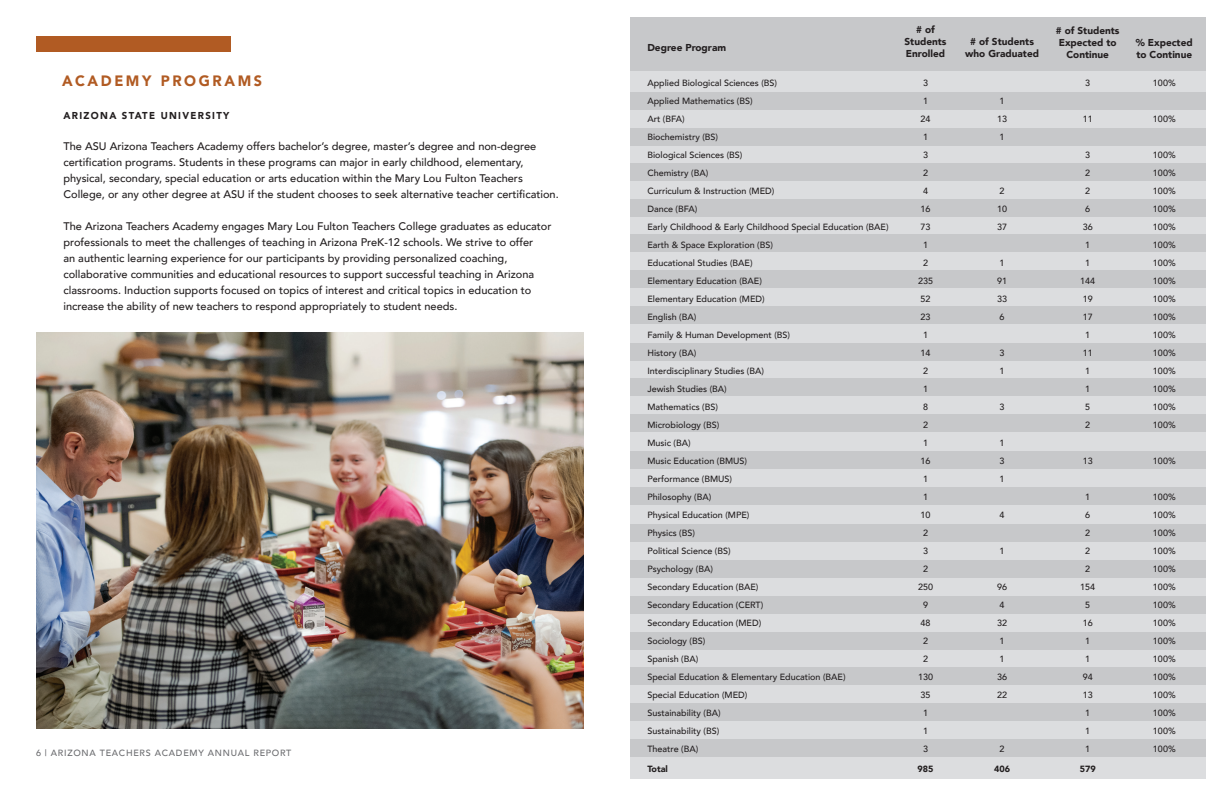
<style>
.page{position:relative;width:1224px;height:792px;background:#fff}
.page>*{position:absolute;margin:0;border:0;box-sizing:border-box;transform-origin:0 0}
.t1{font:900 15px "Avenir";letter-spacing:.18em;color:#b15b23;scale:.96 1}
.t2{font:500 11px/16px "Avenir";color:#231f20}
.t3{font:900 10px/12px "Avenir";color:#231f20;text-align:center}
.t4{font:900 10px "Avenir";letter-spacing:.14em;color:#231f20;scale:.96 1}
.t5{font:500 9px/18px "Avenir";color:#231f20}
.t6{font:500 9px "Avenir";letter-spacing:.08em;color:#6c6d70}
.t7{font:900 9px "Avenir";color:#231f20}
</style>
<div class="page">
<div style="left:630px;top:18px;width:576px;height:760px;background:#dcdddf"></div>
<div style="left:630px;top:163px;width:576px;height:18px;background:#c7c8ca"></div>
<div style="left:630px;top:199px;width:576px;height:18px;background:#c7c8ca"></div>
<div style="left:630px;top:234px;width:576px;height:18px;background:#c7c8ca"></div>
<div style="left:630px;top:270px;width:576px;height:18px;background:#c7c8ca"></div>
<div style="left:630px;top:306px;width:576px;height:18px;background:#c7c8ca"></div>
<div style="left:630px;top:343px;width:576px;height:18px;background:#c7c8ca"></div>
<div style="left:630px;top:378px;width:576px;height:18px;background:#c7c8ca"></div>
<div style="left:630px;top:414px;width:576px;height:18px;background:#c7c8ca"></div>
<div style="left:630px;top:451px;width:576px;height:18px;background:#c7c8ca"></div>
<div style="left:630px;top:487px;width:576px;height:18px;background:#c7c8ca"></div>
<div style="left:630px;top:524px;width:576px;height:18px;background:#c7c8ca"></div>
<div style="left:630px;top:560px;width:576px;height:18px;background:#c7c8ca"></div>
<div style="left:630px;top:596px;width:576px;height:18px;background:#c7c8ca"></div>
<div style="left:630px;top:632px;width:576px;height:18px;background:#c7c8ca"></div>
<div style="left:630px;top:667px;width:576px;height:18px;background:#c7c8ca"></div>
<div style="left:630px;top:703px;width:576px;height:18px;background:#c7c8ca"></div>
<div style="left:630px;top:740px;width:576px;height:18px;background:#c7c8ca"></div>
<div style="left:630px;top:128px;width:576px;height:18px;background:#c7c8ca"></div>
<div style="left:630px;top:18px;width:576px;height:53px;background:#c7c8ca"></div>
<div style="left:630px;top:92px;width:576px;height:18px;background:#c7c8ca"></div>
<div style="left:36px;top:36px;width:194px;height:15px;background:#b15b23"></div>
<img style="left:36px;top:332px;width:548px;height:397px">
<p class="t3" style="left:647px;top:41px;width:80px">Degree Program</p>
<p class="t3" style="left:905px;top:24px;width:44px"># of<br>Students<br>Enrolled</p>
<p class="t3" style="left:965px;top:35px;width:75px"># of Students who Graduated</p>
<p class="t3" style="left:1056px;top:24px;width:65px"># of Students<br>Expected to<br>Continue</p>
<p class="t3" style="left:1136px;top:36px;width:58px;text-align:left">% Expected to Continue</p>
<h1 class="t1" style="left:62px;top:68px;width:210px">ACADEMY PROGRAMS</h1>
<p class="t5" style="left:647px;top:73px;width:243px">Applied Biological Sciences (BS)<br>Applied Mathematics (BS)<br>Art (BFA)<br>Biochemistry (BS)<br>Biological Sciences (BS)<br>Chemistry (BA)<br>Curriculum &amp; Instruction (MED)<br>Dance (BFA)<br>Early Childhood &amp; Early Childhood Special Education (BAE)<br>Earth &amp; Space Exploration (BS)<br>Educational Studies (BAE)<br>Elementary Education (BAE)<br>Elementary Education (MED)<br>English (BA)<br>Family &amp; Human Development (BS)<br>History (BA)<br>Interdisciplinary Studies (BA)<br>Jewish Studies (BA)<br>Mathematics (BS)<br>Microbiology (BS)<br>Music (BA)<br>Music Education (BMUS)<br>Performance (BMUS)<br>Philosophy (BA)<br>Physical Education (MPE)<br>Physics (BS)<br>Political Science (BS)<br>Psychology (BA)<br>Secondary Education (BAE)<br>Secondary Education (CERT)<br>Secondary Education (MED)<br>Sociology (BS)<br>Spanish (BA)<br>Special Education &amp; Elementary Education (BAE)<br>Special Education (MED)<br>Sustainability (BA)<br>Sustainability (BS)<br>Theatre (BA)</p>
<p class="t7" style="left:647px;top:761px;width:22px">Total</p>
<p class="t4" style="left:63px;top:107px;width:174px">ARIZONA STATE UNIVERSITY</p>
<p class="t2" style="left:63px;top:137px;width:497px">The ASU Arizona Teachers Academy offers bachelor’s degree, master’s degree and non-degree certification programs. Students in these programs can major in early childhood, elementary, physical, secondary, special education or arts education within the Mary Lou Fulton Teachers College, or any other degree at ASU if the student chooses to seek alternative teacher certification.</p>
<p class="t2" style="left:63px;top:217px;width:490px">The Arizona Teachers Academy engages Mary Lou Fulton Teachers College graduates as educator professionals to meet the challenges of teaching in Arizona PreK-12 schools. We strive to offer<br>an authentic learning experience for our participants by providing personalized coaching, collaborative communities and educational resources to support successful teaching in Arizona classrooms. Induction supports focused on topics of interest and critical topics in education to increase the ability of new teachers to respond appropriately to student needs.</p>
<p class="t6" style="left:36px;top:745px;width:257px">6 | ARIZONA TEACHERS ACADEMY ANNUAL REPORT</p>
<p class="t5" style="left:918px;top:73px;width:17px;text-align:center">3<br>1<br>24<br>1<br>3<br>2<br>4<br>16<br>73<br>1<br>2<br>235<br>52<br>23<br>1<br>14<br>2<br>1<br>8<br>2<br>1<br>16<br>1<br>1<br>10<br>2<br>3<br>2<br>250<br>9<br>48<br>2<br>2<br>130<br>35<br>1<br>1<br>3</p>
<p class="t7" style="left:918px;top:761px;width:17px">985</p>
<p class="t5" style="left:997px;top:91px;width:12px">1<br>13<br>1</p>
<p class="t5" style="left:997px;top:181px;width:12px">2<br>10<br>37</p>
<p class="t5" style="left:997px;top:253px;width:12px">1<br>91<br>33<br>6</p>
<p class="t5" style="left:1000px;top:343px;width:7px">3<br>1</p>
<p class="t5" style="left:1000px;top:397px;width:7px">3</p>
<p class="t5" style="left:1000px;top:433px;width:7px;text-align:justify">1<br>3<br>1</p>
<p class="t5" style="left:1000px;top:505px;width:7px">4</p>
<p class="t5" style="left:1000px;top:541px;width:7px">1</p>
<p class="t5" style="left:997px;top:577px;width:12px">96<br>4<br>32<br>1<br>1<br>36<br>22</p>
<p class="t5" style="left:1000px;top:739px;width:7px">2</p>
<p class="t7" style="left:994px;top:761px;width:17px">406</p>
<p class="t5" style="left:1085px;top:73px;width:7px">3</p>
<p class="t5" style="left:1083px;top:109px;width:12px">11</p>
<p class="t5" style="left:1080px;top:145px;width:17px;text-align:center">3<br>2<br>2<br>6<br>36<br>1<br>1<br>144<br>19<br>17<br>1<br>11<br>1<br>1<br>5<br>2</p>
<p class="t5" style="left:1083px;top:451px;width:12px">13</p>
<p class="t5" style="left:1080px;top:487px;width:17px;text-align:center">1<br>6<br>2<br>2<br>2<br>154<br>5<br>16<br>1<br>1<br>94<br>13<br>1<br>1<br>1</p>
<p class="t7" style="left:1080px;top:761px;width:17px">579</p>
<p class="t5" style="left:1153px;top:73px;width:24px">100%</p>
<p class="t5" style="left:1153px;top:109px;width:24px">100%</p>
<p class="t5" style="left:1153px;top:145px;width:24px;text-align:justify">100% 100% 100% 100% 100% 100% 100% 100% 100% 100% 100% 100% 100% 100% 100% 100%</p>
<p class="t5" style="left:1153px;top:451px;width:24px">100%</p>
<p class="t5" style="left:1153px;top:487px;width:24px;text-align:justify">100% 100% 100% 100% 100% 100% 100% 100% 100% 100% 100% 100% 100% 100% 100%</p>
</div>
